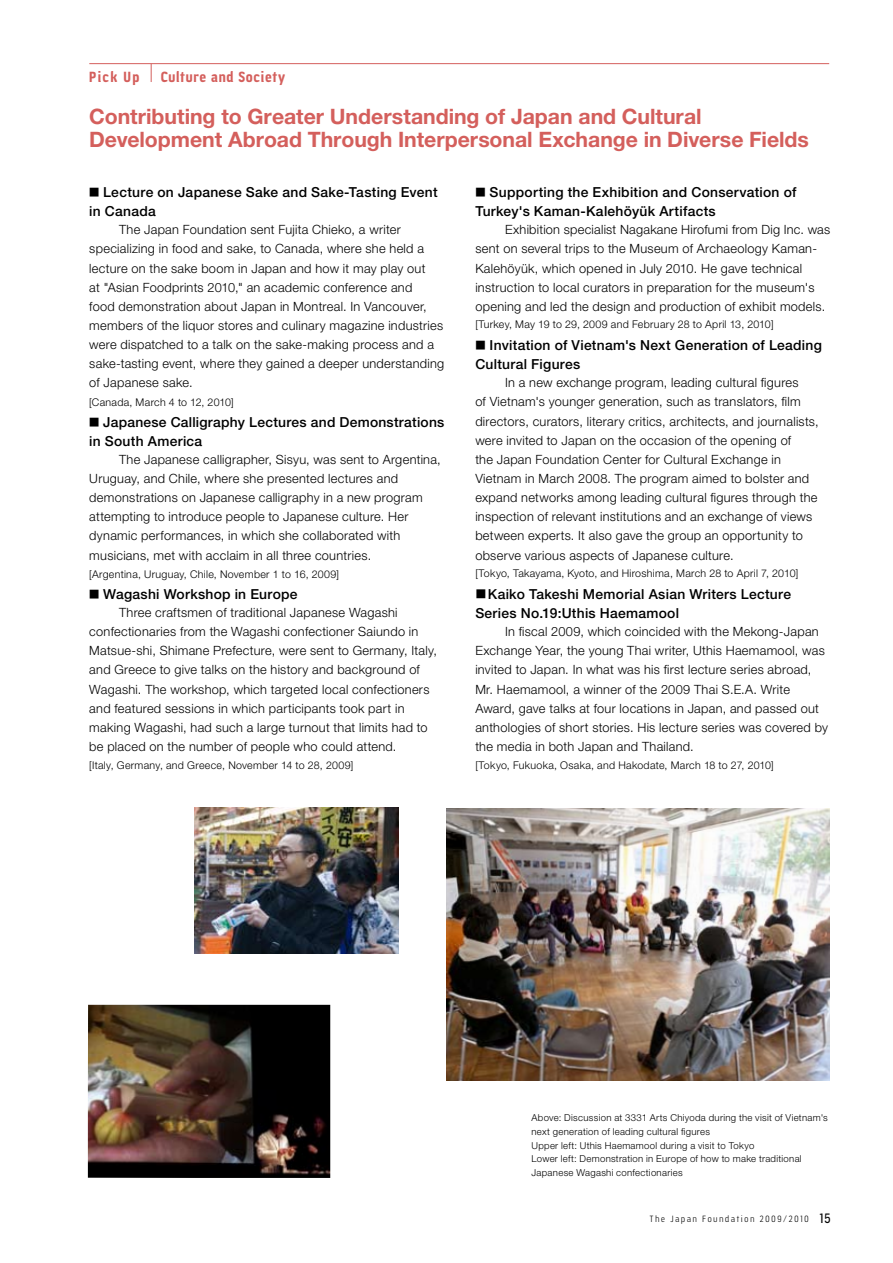
<style>
.page{position:relative;width:893px;height:1263px;background:#fff}
.page>*{position:absolute;margin:0;border:0;box-sizing:border-box;transform-origin:0 0}
.t1{font:700 21.3px/23.4px "Helvetica Neue LT Std";color:#d45f5c}
.t2{font:500 13.8px/19.2px "Helvetica Neue LT Std";letter-spacing:.02em;color:#000}
.t3{font:700 13.8px "Jesaya Rg";letter-spacing:.05em;color:#d45f5c}
.t4{font:300 12.75px/19.2px "Helvetica Neue LT Std";letter-spacing:.025em;color:#000}
.t5{font:300 10.65px "Helvetica Neue LT Std";letter-spacing:.03em;color:#000}
.t6{font:300 9.6px/13.8px "Helvetica Neue LT Std";letter-spacing:.03em;color:#000}
.t7{font:8.55px "Jesaya Lt";letter-spacing:.225em;color:#000}
.s1{font-family:"Gothic BBB Pro";font-size:10.2px}
.s2{font-family:"Koz Min Pro";font-weight:400;font-size:11.1px}
.s3{font-family:"Koz Min Pro"}
.s4{font-family:"Jesaya Bk";font-size:12.75px}
</style>
<div class="page">
<img style="left:446px;top:809px;width:383px;height:271px">
<img style="left:88px;top:1005px;width:242px;height:173px">
<img style="left:194px;top:808px;width:204px;height:146px">
<hr style="left:89px;top:63px;width:740px;height:1px;background:#d45f5c">
<svg style="left:151px;top:64px;width:1px;height:18px"></svg>
<p class="t3" style="left:89px;top:68px;width:52px">Pick Up</p>
<p class="t3" style="left:161px;top:68px;width:126px">Culture and Society</p>
<h1 class="t1" style="left:89px;top:104px;width:721px">Contributing to Greater Understanding of Japan and Cultural<br>Development Abroad Through Interpersonal Exchange in Diverse Fields</h1>
<p class="t2" style="left:89px;top:182px;width:350px"><span class="s1">■</span> Lecture on Japanese Sake and Sake-Tasting Event in Canada</p>
<p class="t4" style="left:89px;top:220px;width:356px;text-indent:30px">The Japan Foundation sent Fujita Chieko, a writer specializing in food and sake, to Canada, where she held a lecture on the sake boom in Japan and how it may play out<br>at "Asian Foodprints 2010," an academic conference and<br>food demonstration about Japan in Montreal. In Vancouver, members of the liquor stores and culinary magazine industries were dispatched to a talk on the sake-making process and a sake-tasting event, where they gained a deeper understanding of Japanese sake.</p>
<p class="t5" style="left:89px;top:395px;width:146px">[Canada, March 4 to 12, 2010]</p>
<p class="t2" style="left:89px;top:412px;width:357px"><span class="s1">■</span> Japanese Calligraphy Lectures and Demonstrations in South America</p>
<p class="t4" style="left:89px;top:449px;width:353px;text-indent:30px">The Japanese calligrapher, Sisyu, was sent to Argentina, Uruguay, and Chile, where she presented lectures and demonstrations on Japanese calligraphy in a new program attempting to introduce people to Japanese culture. Her dynamic performances, in which she collaborated with musicians, met with acclaim in all three countries.</p>
<p class="t5" style="left:89px;top:568px;width:251px">[Argentina, Uruguay, Chile, November 1 to 16, 2009]</p>
<p class="t2" style="left:89px;top:584px;width:210px"><span class="s1">■</span> Wagashi Workshop in Europe</p>
<p class="t4" style="left:89px;top:603px;width:349px;text-indent:30px">Three craftsmen of traditional Japanese Wagashi confectionaries from the Wagashi confectioner Saiundo in Matsue-shi, Shimane Prefecture, were sent to Germany, Italy, and Greece to give talks on the history and background of Wagashi. The workshop, which targeted local confectioners and featured sessions in which participants took part in making Wagashi, had such a large turnout that limits had to be placed on the number of people who could attend.</p>
<p class="t5" style="left:89px;top:759px;width:266px">[Italy, Germany, and Greece, November 14 to 28, 2009]</p>
<p class="t2" style="left:475px;top:182px;width:323px"><span class="s1">■</span> Supporting the Exhibition and Conservation of<br>Turkey's Kaman-Kalehöyük Artifacts</p>
<p class="t4" style="left:475px;top:220px;width:356px;text-indent:30px">Exhibition specialist Nagakane Hirofumi from Dig Inc. was sent on several trips to the Museum of Archaeology Kaman-Kalehöyük, which opened in July 2010. He gave technical instruction to local curators in preparation for the museum's opening and led the design and production of exhibit models.</p>
<p class="t5" style="left:475px;top:318px;width:300px">[Turkey, May 19 to 29, 2009 and February 28 to April 13, 2010]</p>
<p class="t2" style="left:475px;top:335px;width:348px"><span class="s1">■</span> Invitation of Vietnam's Next Generation of Leading<br>Cultural Figures</p>
<p class="t4" style="left:475px;top:373px;width:345px;text-indent:30px">In a new exchange program, leading cultural figures<br>of Vietnam's younger generation, such as translators, film directors, curators, literary critics, architects, and journalists, were invited to Japan on the occasion of the opening of<br>the Japan Foundation Center for Cultural Exchange in Vietnam in March 2008. The program aimed to bolster and expand networks among leading cultural figures through the inspection of relevant institutions and an exchange of views between experts. It also gave the group an opportunity to observe various aspects of Japanese culture.</p>
<p class="t5" style="left:475px;top:567px;width:324px">[Tokyo, Takayama, Kyoto, and Hiroshima, March 28 to April 7, 2010]</p>
<p class="t2" style="left:475px;top:584px;width:317px"><span class="s2">■</span>Kaiko Takeshi Memorial Asian Writers Lecture<br>Series No.19:Uthis Haemamool</p>
<p class="t4" style="left:475px;top:622px;width:354px;text-indent:30px">In fiscal 2009, which coincided with the Mekong-Japan Exchange Year, the young Thai writer, Uthis Haemamool, was invited to Japan. In what was his first lecture series abroad, Mr. Haemamool, a winner of the 2009 Thai S.E.A. Write Award, gave talks at four locations in Japan, and passed out anthologies of short stories. His lecture series was covered by the media in both Japan and Thailand.</p>
<p class="t5" style="left:475px;top:759px;width:300px">[Tokyo, Fukuoka, Osaka, and Hakodate, March 18 to 27, 2010]</p>
<p class="t6" style="left:531px;top:1110px;width:298px">Above: Discussion at 3331 Arts Chiyoda during the visit of Vietnam's next generation of leading cultural figures<br>Upper left: Uthis Haemamool during a visit to Tokyo<br>Lower left: Demonstration in Europe of how to make traditional Japanese Wagashi confectionaries</p>
<p class="t7" style="left:650px;top:1213px;width:182px">The Japan Foundation 2009<span class="s3">/</span>2010 <span class="s4">15</span></p>
</div>
